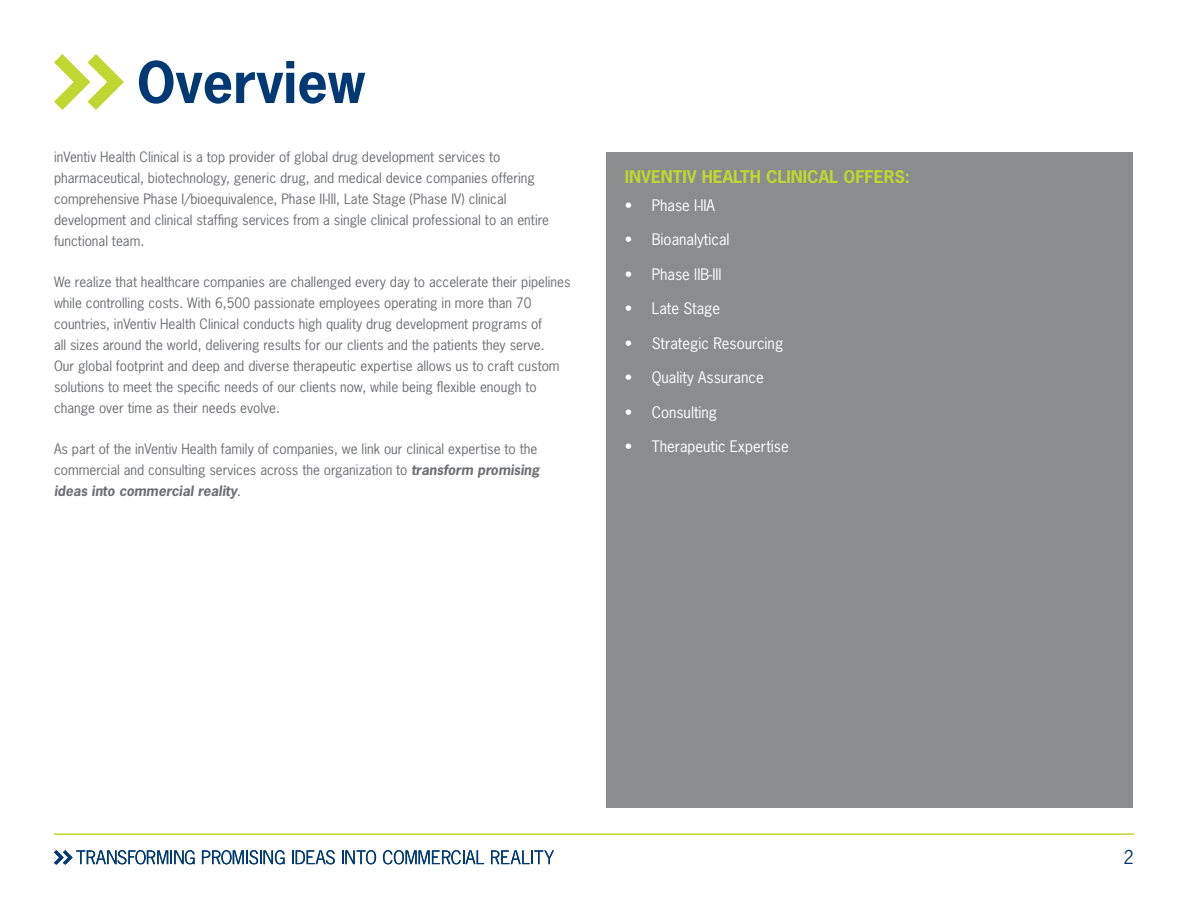
<style>
.page{position:relative;width:1188px;height:918px;background:#fff}
.page>*{position:absolute;margin:0;border:0;box-sizing:border-box;transform-origin:0 0}
.t1{font:700 54px "News Gothic Std";color:#003974}
.t2{font:18px "News Gothic Std";color:#003974}
.t3{font:700 16.5px "News Gothic Std";color:#bfd730}
.t4{font:15px "News Gothic Std";color:#fff}
.t5{font:13.5px/21px "News Gothic Std";color:#6d6e71}
.s1{font-weight:700;font-style:italic}
</style>
<div class="page">
<svg style="left:54px;top:54px;width:70px;height:56px"></svg>
<hr style="left:54px;top:833px;width:1080px;height:2px;background:#bfd730">
<svg style="left:202px;top:850px;width:83px;height:15px"></svg>
<svg style="left:292px;top:850px;width:43px;height:15px"></svg>
<svg style="left:342px;top:850px;width:34px;height:15px"></svg>
<svg style="left:383px;top:850px;width:101px;height:15px"></svg>
<svg style="left:491px;top:850px;width:63px;height:14px"></svg>
<svg style="left:54px;top:850px;width:141px;height:15px"></svg>
<div style="left:607px;top:152px;width:526px;height:655px;background:#8a8c8e"></div>
<h1 class="t1" style="left:137px;top:47px;width:230px">Overview</h1>
<p class="t5" style="left:54px;top:146px;width:497px">inVentiv Health Clinical is a top provider of global drug development services to pharmaceutical, biotechnology, generic drug, and medical device companies offering comprehensive Phase I/bioequivalence, Phase II-III, Late Stage (Phase IV) clinical development and clinical staffing services from a single clinical professional to an entire functional team.</p>
<p class="t5" style="left:54px;top:271px;width:518px">We realize that healthcare companies are challenged every day to accelerate their pipelines while controlling costs. With 6,500 passionate employees operating in more than 70 countries, inVentiv Health Clinical conducts high quality drug development programs of<br>all sizes around the world, delivering results for our clients and the patients they serve.<br>Our global footprint and deep and diverse therapeutic expertise allows us to craft custom solutions to meet the specific needs of our clients now, while being flexible enough to change over time as their needs evolve.</p>
<p class="t5" style="left:54px;top:439px;width:487px">As part of the inVentiv Health family of companies, we link our clinical expertise to the commercial and consulting services across the organization to <span class="s1">transform promising ideas into commercial reality</span>.</p>
<p class="t3" style="left:625px;top:166px;width:287px">INVENTIV HEALTH CLINICAL OFFERS:</p>
<p class="t4" style="left:625px;top:195px;width:92px">• Phase I-IIA</p>
<p class="t4" style="left:625px;top:230px;width:106px">• Bioanalytical</p>
<p class="t4" style="left:625px;top:264px;width:98px">• Phase IIB-III</p>
<p class="t4" style="left:625px;top:299px;width:97px">• Late Stage</p>
<p class="t4" style="left:625px;top:333px;width:160px">• Strategic Resourcing</p>
<p class="t4" style="left:625px;top:368px;width:140px">• Quality Assurance</p>
<p class="t4" style="left:625px;top:402px;width:94px">• Consulting</p>
<p class="t4" style="left:625px;top:437px;width:166px">• Therapeutic Expertise</p>
<h2 class="t2" style="left:1124px;top:846px;width:12px">2</h2>
</div>
